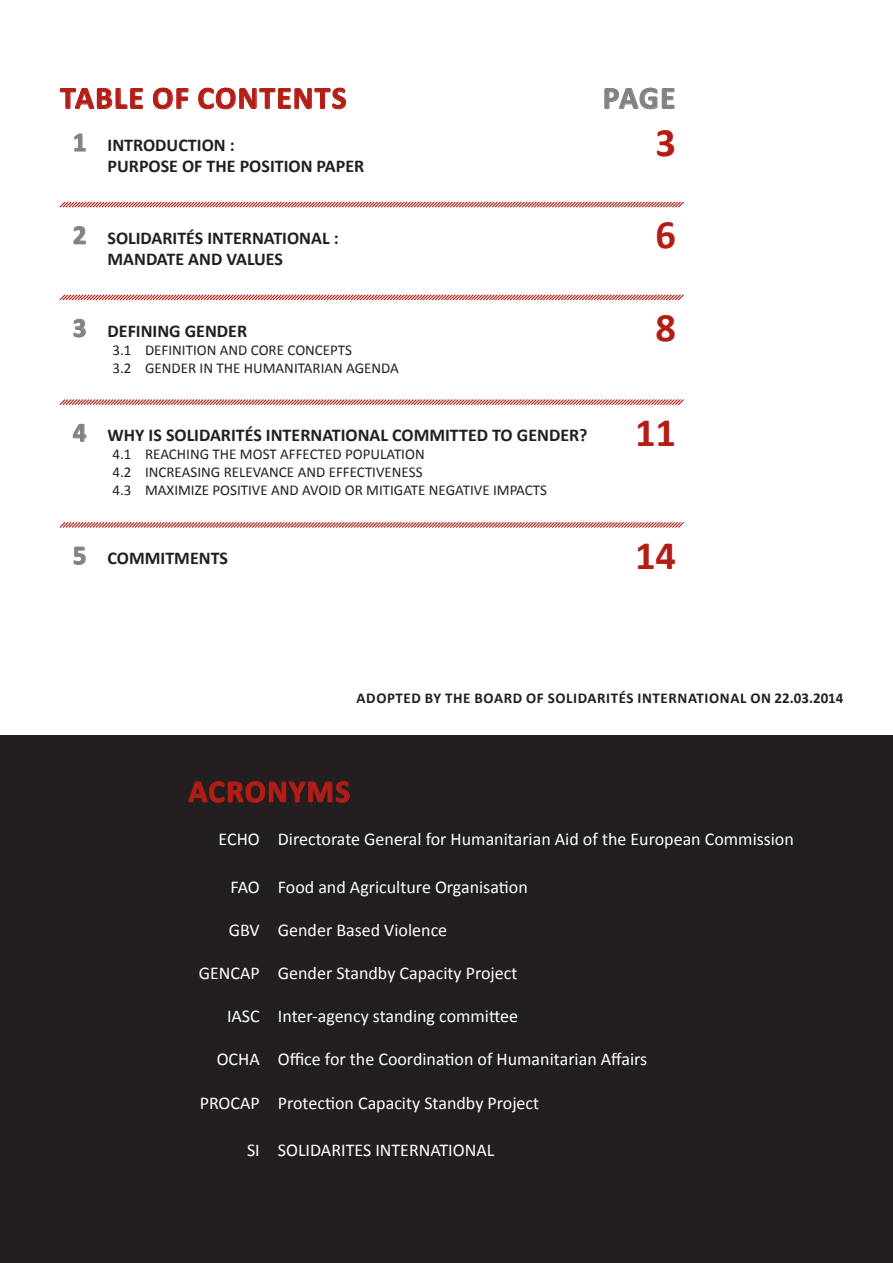
<style>
.page{position:relative;width:893px;height:1263px;background:#fff}
.page>*{position:absolute;margin:0;border:0;box-sizing:border-box;transform-origin:0 0}
.t1{font:700 40.5px "Calibri";color:#b41d15}
.t2{font:700 31.5px "Calibri";letter-spacing:.035em;color:#b41d15}
.t3{font:700 31.5px "Calibri";color:#808285}
.t4{font:18px "Calibri";color:#fff}
.t5{font:700 18px "Calibri";color:#231f20}
.t6{font:15px "Calibri";color:#231f20}
.t7{font:700 15px "Calibri";letter-spacing:.04em;color:#231f20}
.s1{font-size:27px;color:#808285}
</style>
<div class="page">
<div style="left:0;top:736px;width:893px;height:527px;background:#231f20"></div>
<svg style="left:188px;top:781px;width:162px;height:22px"></svg>
<svg style="left:59px;top:201px;width:625px;height:7px"></svg>
<svg style="left:59px;top:294px;width:625px;height:7px"></svg>
<svg style="left:59px;top:399px;width:625px;height:6px;background:#dc9794"></svg>
<svg style="left:59px;top:522px;width:625px;height:6px;background:#dc9793"></svg>
<svg style="left:60px;top:88px;width:83px;height:21px"></svg>
<svg style="left:153px;top:87px;width:36px;height:23px"></svg>
<svg style="left:198px;top:87px;width:148px;height:23px"></svg>
<svg style="left:604px;top:87px;width:71px;height:23px"></svg>
<svg style="left:74px;top:133px;width:12px;height:19px"></svg>
<svg style="left:73px;top:226px;width:13px;height:19px"></svg>
<svg style="left:73px;top:318px;width:13px;height:20px"></svg>
<svg style="left:73px;top:423px;width:14px;height:19px"></svg>
<svg style="left:73px;top:546px;width:13px;height:19px"></svg>
<p class="t2" style="left:60px;top:78px;width:288px">TABLE OF CONTENTS</p>
<p class="t3" style="left:603px;top:78px;width:74px">PAGE</p>
<p class="t5" style="left:73px;top:134px;width:163px"><span class="s1">1</span> INTRODUCTION :</p>
<p class="t1" style="left:656px;top:116px;width:22px">3</p>
<p class="t5" style="left:108px;top:155px;width:258px">PURPOSE OF THE POSITION PAPER</p>
<p class="t5" style="left:73px;top:226px;width:267px"><span class="s1">2</span> SOLIDARITÉS INTERNATIONAL :</p>
<p class="t1" style="left:656px;top:209px;width:22px">6</p>
<p class="t5" style="left:108px;top:247px;width:177px">MANDATE AND VALUES</p>
<p class="t5" style="left:73px;top:319px;width:176px"><span class="s1">3</span> DEFINING GENDER</p>
<p class="t1" style="left:656px;top:302px;width:22px">8</p>
<p class="t6" style="left:113px;top:340px;width:241px">3.1 DEFINITION AND CORE CONCEPTS</p>
<p class="t6" style="left:113px;top:358px;width:288px">3.2 GENDER IN THE HUMANITARIAN AGENDA</p>
<p class="t5" style="left:73px;top:424px;width:516px"><span class="s1">4</span> WHY IS SOLIDARITÉS INTERNATIONAL COMMITTED TO GENDER?</p>
<p class="t1" style="left:635px;top:407px;width:43px">11</p>
<p class="t6" style="left:113px;top:445px;width:314px">4.1 REACHING THE MOST AFFECTED POPULATION</p>
<p class="t6" style="left:113px;top:463px;width:311px">4.2 INCREASING RELEVANCE AND EFFECTIVENESS</p>
<p class="t6" style="left:113px;top:481px;width:436px">4.3 MAXIMIZE POSITIVE AND AVOID OR MITIGATE NEGATIVE IMPACTS</p>
<p class="t5" style="left:73px;top:547px;width:157px"><span class="s1">5</span> COMMITMENTS</p>
<p class="t1" style="left:635px;top:529px;width:43px">14</p>
<p class="t7" style="left:357px;top:689px;width:488px">ADOPTED BY THE BOARD OF SOLIDARITÉS INTERNATIONAL ON 22.03.2014</p>
<p class="t2" style="left:188px;top:771px;width:163px">ACRONYMS</p>
<p class="t4" style="left:219px;top:828px;width:577px">ECHO Directorate General for Humanitarian Aid of the European Commission</p>
<p class="t4" style="left:230px;top:875px;width:299px">FAO Food and Agriculture Organisation</p>
<p class="t4" style="left:229px;top:918px;width:220px">GBV Gender Based Violence</p>
<p class="t4" style="left:199px;top:961px;width:320px">GENCAP Gender Standby Capacity Project</p>
<p class="t4" style="left:227px;top:1005px;width:293px">IASC Inter-agency standing committee</p>
<p class="t4" style="left:217px;top:1048px;width:432px">OCHA Office for the Coordination of Humanitarian Affairs</p>
<p class="t4" style="left:200px;top:1091px;width:341px">PROCAP Protection Capacity Standby Project</p>
<p class="t4" style="left:247px;top:1138px;width:249px">SI SOLIDARITES INTERNATIONAL</p>
</div>
